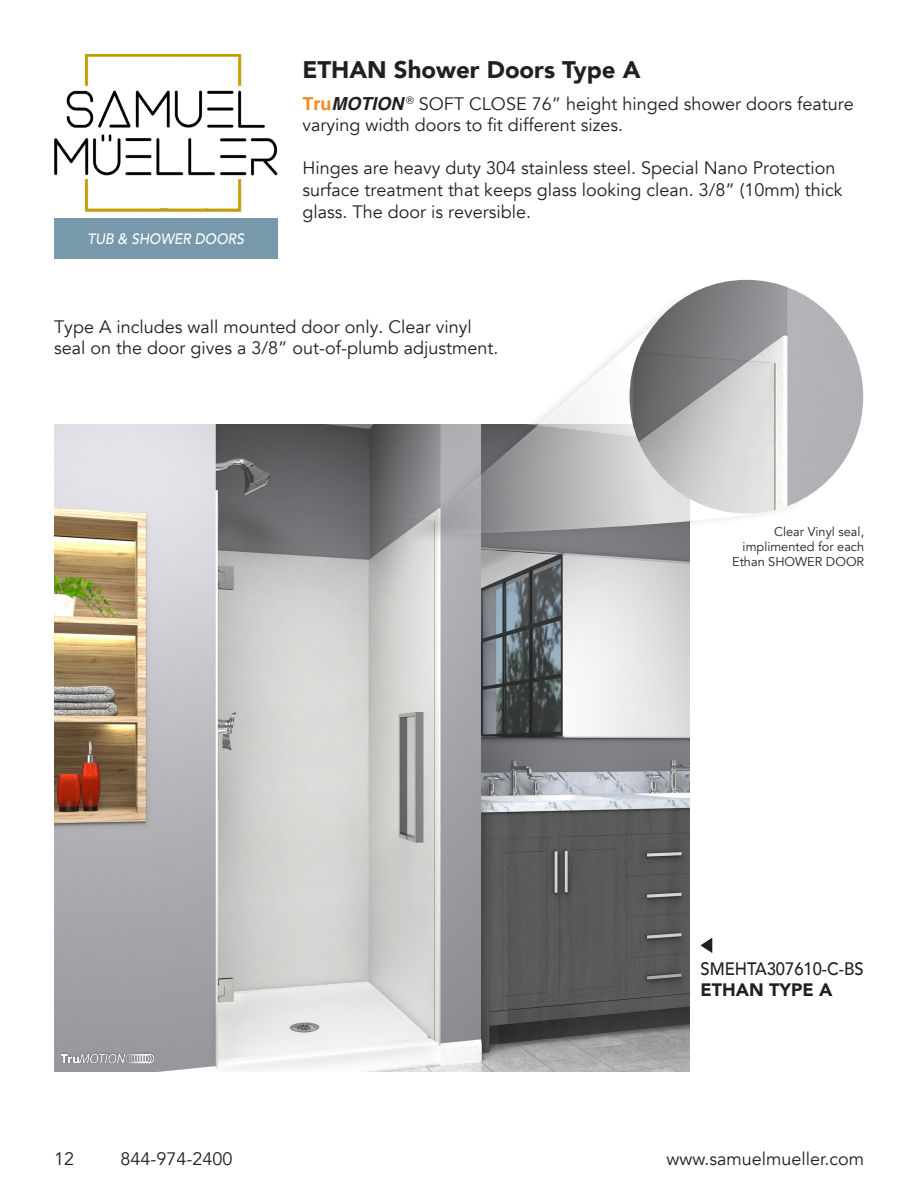
<style>
.page{position:relative;width:918px;height:1188px;background:#fff}
.page>*{position:absolute;margin:0;border:0;box-sizing:border-box;transform-origin:0 0}
.t1{font:900 24px "Avenir";color:#231f20}
.t2{font:18px/21.6px "Avenir";color:#231f20}
.t3{font:500 18px "Avenir";color:#231f20;scale:.92 1}
.t4{font:900 18px "Avenir";color:#231f20}
.t5{font:italic 500 15px "Avenir";color:#fff;scale:.92 1}
.t6{font:12.75px/15.3px "Avenir";color:#231f20;text-align:right}
.s1{font-family:"Helvetica";font-weight:700;color:#f6891e}
.s2{font-family:"Helvetica";font-weight:700;font-style:italic}
</style>
<div class="page">
<div style="left:54px;top:218px;width:223px;height:41px;background:#7898ac"></div>
<img style="left:54px;top:54px;width:223px;height:157px">
<img style="left:54px;top:424px;width:636px;height:648px">
<img style="left:57px;top:1049px;width:101px;height:19px">
<svg style="left:396px;top:284px;width:419px;height:262px"></svg>
<svg style="left:411px;top:292px;width:396px;height:244px"></svg>
<img style="left:630px;top:280px;width:233px;height:234px;border-radius:117px">
<svg style="left:700px;top:938px;width:12px;height:15px"></svg>
<p class="t1" style="left:302px;top:49px;width:340px">ETHAN Shower Doors Type A</p>
<p class="t5" style="left:87px;top:230px;width:172px">TUB &amp; SHOWER DOORS</p>
<p class="t2" style="left:302px;top:93px;width:553px"><span class="s1">Tru</span><span class="s2">MOTION</span> <sup>®</sup> SOFT CLOSE 76” height hinged shower doors feature varying width doors to fit different sizes.</p>
<p class="t2" style="left:302px;top:158px;width:542px">Hinges are heavy duty 304 stainless steel. Special Nano Protection surface treatment that keeps glass looking clean. 3/8” (10mm) thick glass. The door is reversible.</p>
<p class="t2" style="left:54px;top:316px;width:446px">Type A includes wall mounted door only. Clear vinyl seal on the door gives a 3/8” out-of-plumb adjustment.</p>
<p class="t6" style="left:732px;top:524px;width:134px">Clear Vinyl seal, implimented for each<br>Ethan SHOWER DOOR</p>
<p class="t3" style="left:700px;top:953px;width:179px">SMEHTA307610-C-BS</p>
<p class="t4" style="left:700px;top:975px;width:134px">ETHAN TYPE A</p>
<p class="t2" style="left:54px;top:1148px;width:22px">12</p>
<p class="t2" style="left:120px;top:1148px;width:114px">844-974-2400</p>
<p class="t2" style="left:666px;top:1148px;width:199px">www.samuelmueller.com</p>
</div>
